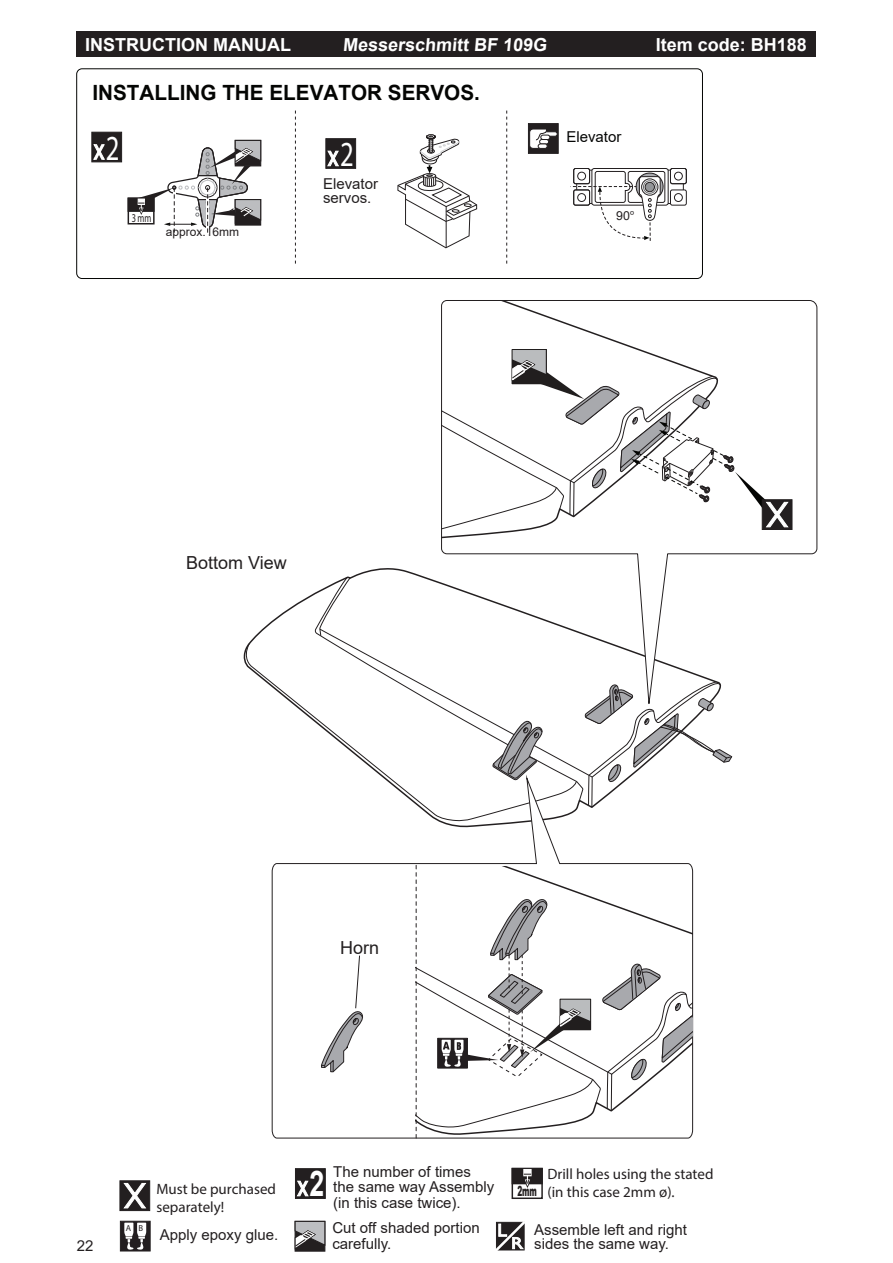
<style>
.page{position:relative;width:893px;height:1263px;background:#fff}
.page>*{position:absolute;margin:0;border:0;box-sizing:border-box;transform-origin:0 0}
.t1{font:700 35.4px "Arial";color:#fff;scale:.76 1}
.t2{font:700 35.25px "Arial";color:#fff;scale:.76 1}
.t3{font:700 21px "Arial";color:#040503}
.t4{font:700 18px "Arial";color:#fff}
.t5{font:18px "Arial";color:#231f20}
.t6{font:15px/15.5px "Arial";color:#231f20}
.t7{font:15px/18px "Myriad Pro";color:#231f20}
.t8{font:15px "Arial";color:#050605}
.t9{font:12.45px "Arial";color:#231f20}
.t10{font:12px "Arial";color:#231f20}
.t11{font:900 12px "Arial";color:#231f20;scale:.7 1}
.t12{font:700 8.7px "Arial";color:#231f21}
.s1{font-family:"Arial";font-weight:900;font-size:13.95px}
</style>
<div class="page">
<svg style="left:496px;top:1221px;width:29px;height:30px"></svg>
<svg style="left:295px;top:1250px;width:30px;height:2px"></svg>
<svg style="left:294px;top:1220px;width:32px;height:30px"></svg>
<div style="left:120px;top:1221px;width:31px;height:30px;background:#231e20;border:1px solid #231f20"></div>
<svg style="left:124px;top:1222px;width:22px;height:28px"></svg>
<div style="left:77px;top:31px;width:739px;height:25px;background:#231f20"></div>
<svg style="left:314px;top:576px;width:127px;height:60px"></svg>
<svg style="left:243px;top:643px;width:76px;height:83px"></svg>
<svg style="left:319px;top:628px;width:266px;height:144px"></svg>
<svg style="left:492px;top:720px;width:52px;height:52px"></svg>
<svg style="left:271px;top:772px;width:422px;height:367px"></svg>
<svg style="left:321px;top:955px;width:44px;height:117px"></svg>
<svg style="left:415px;top:863px;width:277px;height:275px"></svg>
<svg style="left:585px;top:711px;width:147px;height:95px"></svg>
<svg style="left:441px;top:300px;width:377px;height:411px"></svg>
<div style="left:120px;top:1180px;width:30px;height:31px;background:#231f20;border:1px solid #231f20"></div>
<svg style="left:123px;top:1183px;width:24px;height:26px"></svg>
<div style="left:762px;top:499px;width:30px;height:31px;background:#231f20"></div>
<svg style="left:441px;top:300px;width:348px;height:241px"></svg>
<div style="left:91px;top:132px;width:31px;height:30px;background:#231f20;border:1px solid #231f20"></div>
<svg style="left:92px;top:144px;width:13px;height:16px"></svg>
<div style="left:76px;top:68px;width:627px;height:211px;border:1px solid #040503;border-radius:5px"></div>
<div style="left:528px;top:123px;width:31px;height:31px;background:#231f20;border:1px solid #231f20"></div>
<svg style="left:529px;top:128px;width:29px;height:21px"></svg>
<div style="left:128px;top:198px;width:27px;height:26px;border:1px solid #231f20"></div>
<div style="left:128px;top:198px;width:27px;height:14px;background:#231f20;border:1px solid #231f20"></div>
<svg style="left:137px;top:139px;width:125px;height:94px"></svg>
<div style="left:325px;top:138px;width:31px;height:31px;background:#231f20;border:1px solid #231f20"></div>
<svg style="left:326px;top:150px;width:13px;height:17px"></svg>
<svg style="left:397px;top:134px;width:81px;height:115px"></svg>
<div style="left:670px;top:189px;width:17px;height:17px;border:1px solid #231f20;border-radius:2px"></div>
<div style="left:670px;top:168px;width:17px;height:16px;border:1px solid #231f20;border-radius:2px"></div>
<svg style="left:295px;top:111px;width:1px;height:153px"></svg>
<svg style="left:506px;top:111px;width:1px;height:153px"></svg>
<div style="left:295px;top:1168px;width:31px;height:31px;background:#231f20;border:1px solid #231f20"></div>
<svg style="left:296px;top:1180px;width:13px;height:17px"></svg>
<div style="left:512px;top:1168px;width:31px;height:31px;border:1px solid #231f20"></div>
<div style="left:512px;top:1168px;width:31px;height:16px;background:#231f20"></div>
<svg style="left:523px;top:1169px;width:8px;height:5px"></svg>
<svg style="left:523px;top:1174px;width:9px;height:14px"></svg>
<svg style="left:570px;top:168px;width:114px;height:73px"></svg>
<p class="t4" style="left:85px;top:38px;width:207px">INSTRUCTION MANUAL</p>
<p class="t4" style="left:656px;top:38px;width:153px">Item code: BH188</p>
<p class="t4" style="left:343px;top:38px;width:207px">Messerschmitt BF 109G</p>
<h3 class="t3" style="left:92px;top:84px;width:389px">INSTALLING THE ELEVATOR SERVOS.</h3>
<h2 class="t2" style="left:106px;top:134px;width:20px">2</h2>
<p class="t11" style="left:132px;top:211px;width:29px">3mm</p>
<p class="t10" style="left:166px;top:227px;width:75px">approx.16mm</p>
<h2 class="t2" style="left:340px;top:141px;width:20px">2</h2>
<p class="t6" style="left:323px;top:178px;width:57px;line-height:14px">Elevator servos.</p>
<p class="t8" style="left:566px;top:131px;width:57px">Elevator</p>
<p class="t9" style="left:616px;top:210px;width:15px">90</p>
<p class="t5" style="left:186px;top:556px;width:102px">Bottom View</p>
<p class="t5" style="left:340px;top:940px;width:41px">Horn</p>
<p class="t6" style="left:77px;top:1240px;width:18px">22</p>
<p class="t12" style="left:126px;top:1225px;width:7px">A</p>
<p class="t12" style="left:139px;top:1225px;width:6px">B</p>
<p class="t7" style="left:156px;top:1181px;width:121px">Must be purchased separately!</p>
<p class="t6" style="left:160px;top:1228px;width:120px">Apply epoxy glue.</p>
<p class="t6" style="left:333px;top:1165px;width:162px">The number of times the same way Assembly (in this case twice).</p>
<h1 class="t1" style="left:310px;top:1170px;width:21px">2</h1>
<p class="t7" style="left:517px;top:1167px;width:198px;text-indent:30px">Drill holes using the stated<br><span class="s1">2mm</span> (in this case 2mm ø).</p>
<p class="t6" style="left:332px;top:1221px;width:149px">Cut off shaded portion carefully.</p>
<p class="t6" style="left:534px;top:1224px;width:154px;line-height:14px">Assemble left and right sides the same way.</p>
</div>
